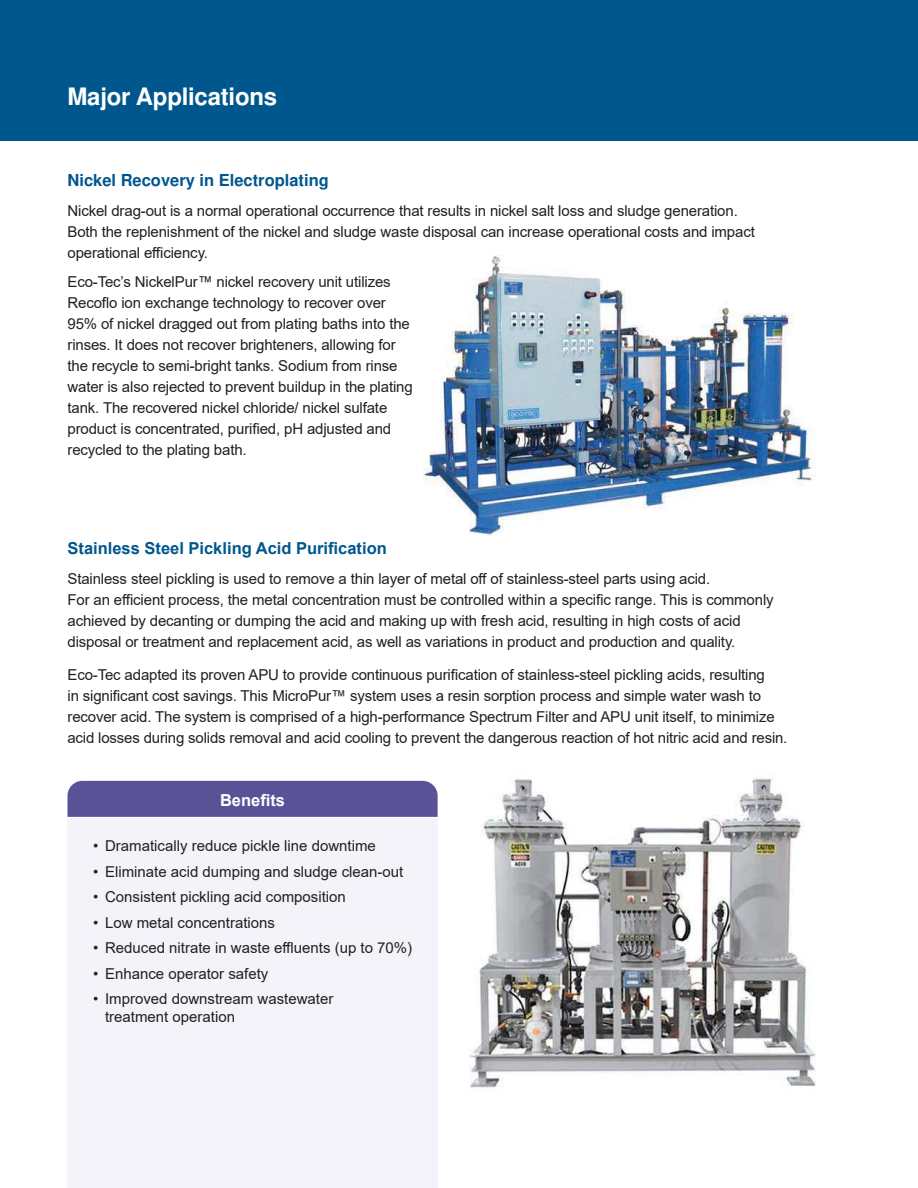
<style>
.page{position:relative;width:918px;height:1188px;background:#fff}
.page>*{position:absolute;margin:0;border:0;box-sizing:border-box;transform-origin:0 0}
.t1{font:700 24px "Arial";letter-spacing:-.01em;color:#fff}
.t2{font:700 16.5px "Arial";color:#00578d}
.t3{font:700 16.5px "Arial";color:#fff}
.t4{font:15px/21px "Arial";letter-spacing:-.01em;color:#221f1f}
</style>
<div class="page">
<div style="left:0;top:0;width:918px;height:141px;background:#00578d"></div>
<img style="left:469px;top:778px;width:347px;height:310px">
<img style="left:423px;top:256px;width:393px;height:280px">
<div style="left:68px;top:781px;width:370px;height:36px;background:#5a5297"></div>
<div style="left:68px;top:819px;width:370px;height:369px;background:#f4f3f9"></div>
<h1 class="t1" style="left:68px;top:87px;width:211px">Major Applications</h1>
<p class="t2" style="left:68px;top:174px;width:263px">Nickel Recovery in Electroplating</p>
<p class="t4" style="left:68px;top:200px;width:689px">Nickel drag-out is a normal operational occurrence that results in nickel salt loss and sludge generation.<br>Both the replenishment of the nickel and sludge waste disposal can increase operational costs and impact operational e昀케ciency.</p>
<p class="t4" style="left:67px;top:272px;width:347px">Eco-Tec’s NickelPur™ nickel recovery unit utilizes Reco昀氀o ion exchange technology to recover over 95% of nickel dragged out from plating baths into the rinses. It does not recover brighteners, allowing for the recycle to semi-bright tanks. Sodium from rinse water is also rejected to prevent buildup in the plating tank. The recovered nickel chloride/ nickel sulfate product is concentrated, puri昀椀ed, pH adjusted and recycled to the plating bath.</p>
<p class="t2" style="left:68px;top:537px;width:321px">Stainless Steel Pickling Acid Puri昀椀cation</p>
<p class="t4" style="left:68px;top:568px;width:708px">Stainless steel pickling is used to remove a thin layer of metal o昀昀 of stainless-steel parts using acid.<br>For an e昀케cient process, the metal concentration must be controlled within a speci昀椀c range. This is commonly achieved by decanting or dumping the acid and making up with fresh acid, resulting in high costs of acid disposal or treatment and replacement acid, as well as variations in product and production and quality.</p>
<p class="t4" style="left:68px;top:664px;width:722px">Eco-Tec adapted its proven APU to provide continuous puri昀椀cation of stainless-steel pickling acids, resulting<br>in signi昀椀cant cost savings. This MicroPur™ system uses a resin sorption process and simple water wash to recover acid. The system is comprised of a high-performance Spectrum Filter and APU unit itself, to minimize acid losses during solids removal and acid cooling to prevent the dangerous reaction of hot nitric acid and resin.</p>
<p class="t3" style="left:220px;top:788px;width:67px">Bene昀椀ts</p>
<p class="t4" style="left:93px;top:835px;width:284px">• Dramatically reduce pickle line downtime</p>
<p class="t4" style="left:93px;top:861px;width:312px">• Eliminate acid dumping and sludge clean-out</p>
<p class="t4" style="left:93px;top:886px;width:254px">• Consistent pickling acid composition</p>
<p class="t4" style="left:93px;top:912px;width:184px">• Low metal concentrations</p>
<p class="t4" style="left:93px;top:937px;width:321px">• Reduced nitrate in waste e昀툀uents (up to 70%)</p>
<p class="t4" style="left:93px;top:963px;width:177px">• Enhance operator safety</p>
<p class="t4" style="left:105px;top:990px;width:230px;line-height:18px;text-indent:-12px">• Improved downstream wastewater treatment operation</p>
</div>
